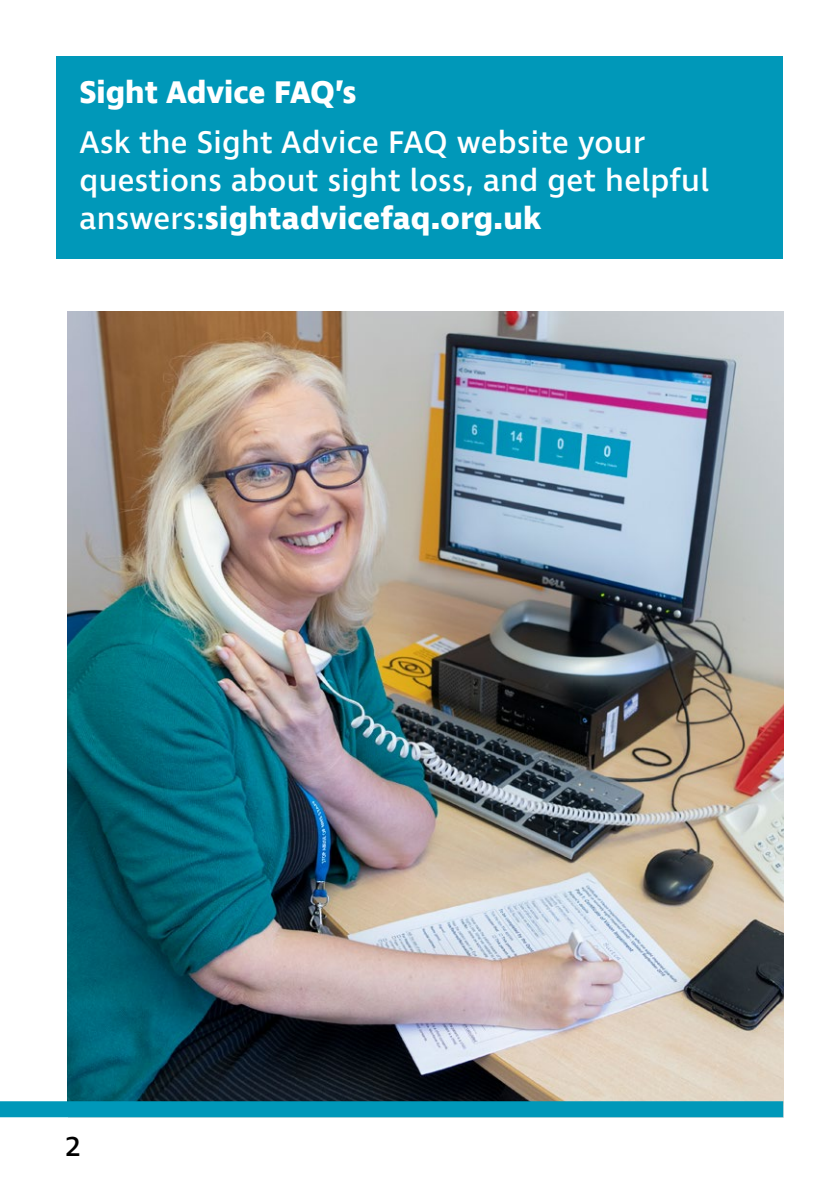
<style>
.page{position:relative;width:840px;height:1191px;background:#fff}
.page>*{position:absolute;margin:0;border:0;box-sizing:border-box;transform-origin:0 0}
.P-CTA_small{font:500 32px/38px "Ingra";letter-spacing:.01em;color:#fff}
.P-CTA_small-2{font:700 32px "Ingra";color:#fff}
.t1{font:500 28px "Ingra";color:#000}
.s1{font-weight:700}
</style>
<div class="page">
<div style="left:57px;top:56px;width:725px;height:78px;background:#0098b9"></div>
<div style="left:57px;top:105px;width:725px;height:154px;background:#0098b9"></div>
<img style="left:68px;top:312px;width:714px;height:789px">
<div style="left:0;top:1101px;width:782px;height:16px;background:#0098b9"></div>
<p class="P-CTA_small-2" style="left:79px;top:72px;width:278px">Sight Advice FAQ’s</p>
<p class="P-CTA_small" style="left:79px;top:124px;width:631px">Ask the Sight Advice FAQ website your questions about sight loss, and get helpful answers:<span class="s1">sightadvicefaq.org.uk</span></p>
<p class="t1" style="left:65px;top:1129px;width:16px">2</p>
</div>
